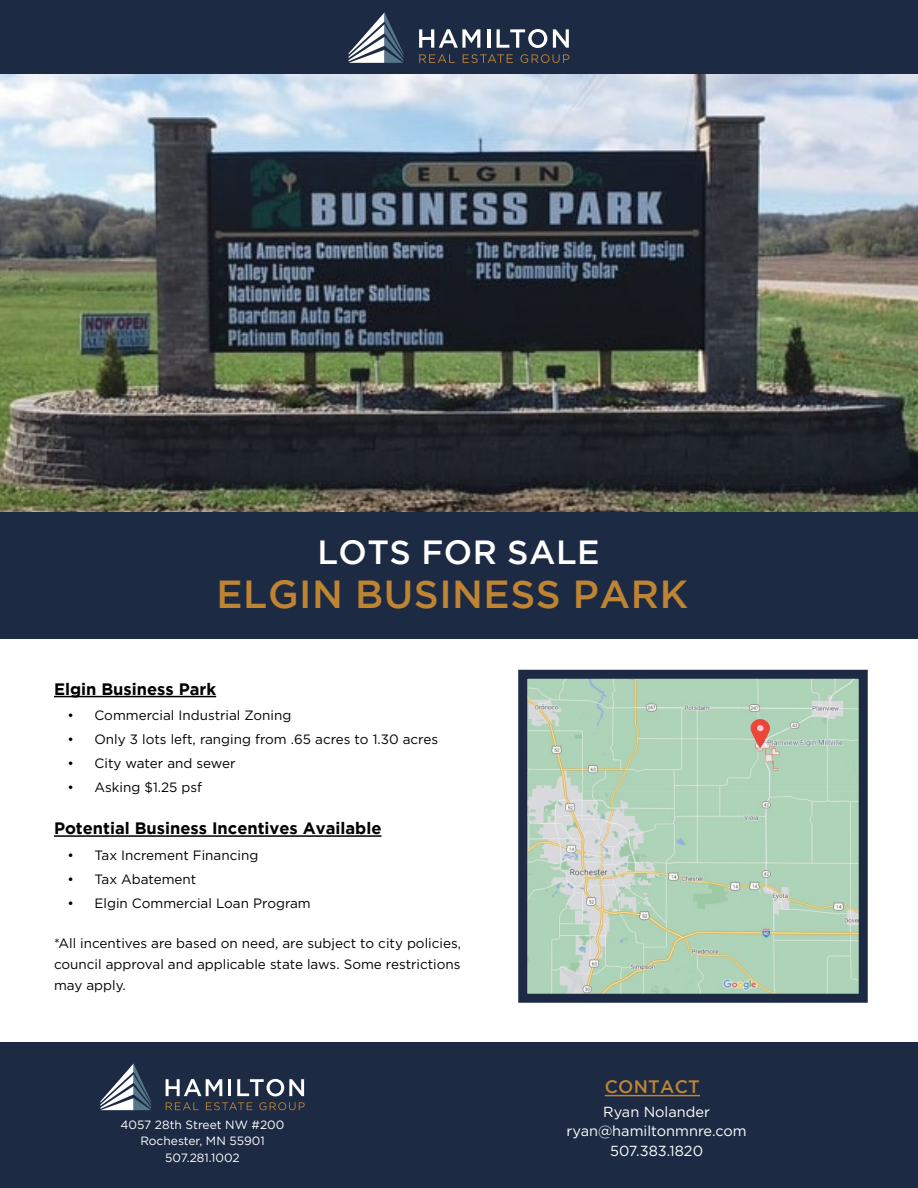
<style>
.page{position:relative;width:918px;height:1188px;background:#fff}
.page>*{position:absolute;margin:0;border:0;box-sizing:border-box;transform-origin:0 0}
.t1{font:500 39px "Gotham";letter-spacing:.015em;color:#be8432}
.t2{font:500 33.45px "Gotham";letter-spacing:.015em;color:#fff}
.t3{font:500 18px "Gotham";letter-spacing:.015em;color:#be8435}
.t4{font:700 16.5px "Gotham";color:#000}
.t5{font:14.55px/19.5px "Gotham";color:#fff;text-align:center}
.t6{font:13.5px/21px "Gotham";color:#000;text-align:justify}
.t7{font:12px/16.5px "Gotham";color:#fff;text-align:center}
</style>
<div class="page">
<div style="left:0;top:1042px;width:918px;height:146px;background:#1c2a43"></div>
<div style="left:0;top:0;width:918px;height:78px;background:#1c2a43"></div>
<hr style="left:54px;top:696px;width:162px;height:1px;background:#000">
<hr style="left:54px;top:835px;width:328px;height:2px;background:#000">
<hr style="left:605px;top:1095px;width:95px;height:1px;background:#be8435">
<img style="left:0;top:75px;width:918px;height:437px">
<div style="left:0;top:512px;width:918px;height:126px;background:#1c2a43"></div>
<svg style="left:419px;top:29px;width:61px;height:19px"></svg>
<hr style="left:487px;top:29px;width:3px;height:19px;background:#fff">
<svg style="left:497px;top:29px;width:50px;height:19px"></svg>
<svg style="left:553px;top:29px;width:16px;height:19px"></svg>
<svg style="left:419px;top:54px;width:36px;height:9px"></svg>
<svg style="left:463px;top:54px;width:50px;height:9px"></svg>
<svg style="left:520px;top:54px;width:49px;height:9px"></svg>
<svg style="left:349px;top:12px;width:54px;height:51px"></svg>
<svg style="left:166px;top:1079px;width:56px;height:17px"></svg>
<hr style="left:228px;top:1079px;width:3px;height:17px;background:#fff">
<svg style="left:237px;top:1079px;width:67px;height:17px"></svg>
<svg style="left:166px;top:1102px;width:33px;height:8px"></svg>
<svg style="left:206px;top:1102px;width:46px;height:8px"></svg>
<svg style="left:259px;top:1102px;width:46px;height:8px"></svg>
<svg style="left:100px;top:1063px;width:51px;height:47px"></svg>
<svg style="left:528px;top:680px;width:330px;height:313px;background:#b5d3bb"></svg>
<svg style="left:751px;top:719px;width:19px;height:29px"></svg>
<svg style="left:757px;top:725px;width:6px;height:6px"></svg>
<div style="left:518px;top:670px;width:350px;height:333px;border:9px solid #1c2a43"></div>
<h2 class="t2" style="left:317px;top:534px;width:284px">LOTS FOR SALE</h2>
<h1 class="t1" style="left:217px;top:572px;width:473px">ELGIN BUSINESS PARK</h1>
<p class="t4" style="left:54px;top:679px;width:164px">Elgin Business Park</p>
<p class="t6" style="left:68px;top:705px;width:225px">• Commercial Industrial Zoning</p>
<p class="t6" style="left:68px;top:729px;width:372px">• Only 3 lots left, ranging from .65 acres to 1.30 acres</p>
<p class="t6" style="left:68px;top:753px;width:170px">• City water and sewer</p>
<p class="t6" style="left:68px;top:777px;width:136px">• Asking $1.25 psf</p>
<p class="t4" style="left:54px;top:819px;width:329px">Potential Business Incentives Available</p>
<p class="t6" style="left:68px;top:844px;width:192px">• Tax Increment Financing</p>
<p class="t6" style="left:68px;top:868px;width:130px">• Tax Abatement</p>
<p class="t6" style="left:68px;top:892px;width:245px">• Elgin Commercial Loan Program</p>
<p class="t6" style="left:54px;top:933px;width:409px">*All incentives are based on need, are subject to city policies, council approval and applicable state laws. Some restrictions may apply.</p>
<p class="t7" style="left:121px;top:1116px;width:165px">4057 28th Street NW #200<br>Rochester, MN 55901<br>507.281.1002</p>
<h3 class="t3" style="left:605px;top:1077px;width:97px">CONTACT</h3>
<p class="t5" style="left:567px;top:1101px;width:182px">Ryan Nolander ryan@hamiltonmnre.com<br>507.383.1820</p>
</div>
